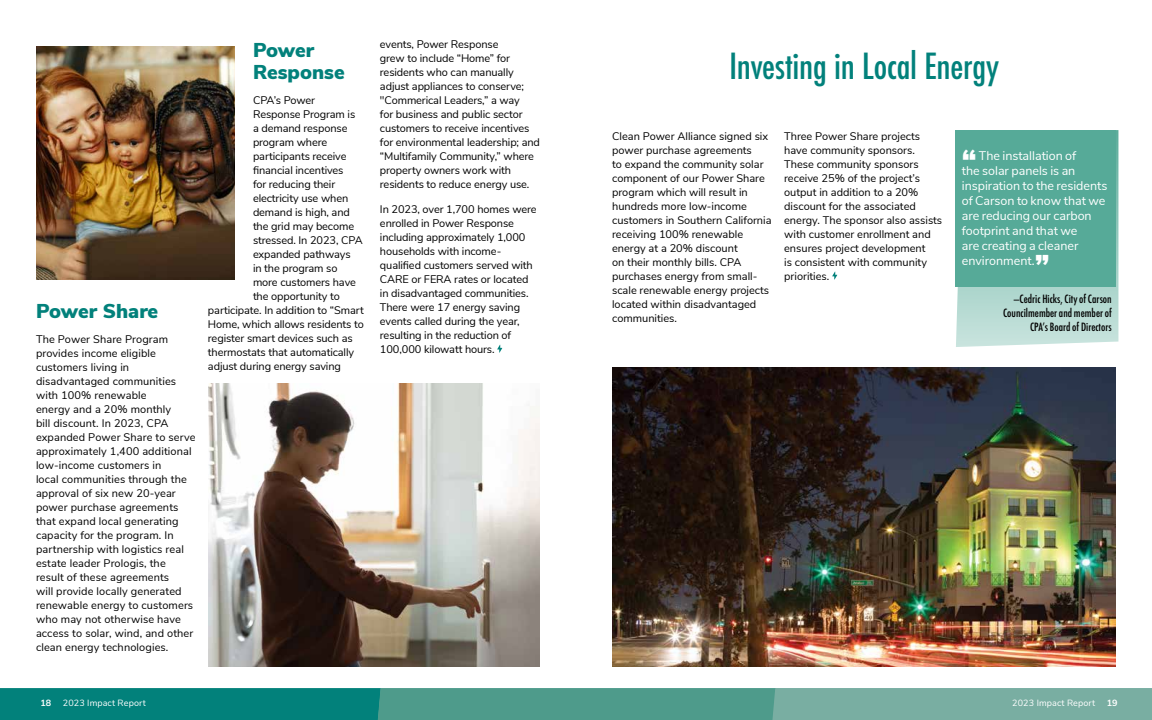
<style>
.page{position:relative;width:1152px;height:720px;background:#fff}
.page>*{position:absolute;margin:0;border:0;box-sizing:border-box;transform-origin:0 0}
.t1{font:500 condensed 35px "Futura";letter-spacing:-.01em;color:#02817b}
.t2{font:900 30px "Nunito Sans";color:#fff}
.t3{font:900 20px/22px "Nunito Sans";color:#02817b}
.t4{font:12.5px/15px "Nunito Sans";color:#fff}
.t5{font:500 condensed 11.1px/14px "Futura";color:#000;text-align:right}
.t6{font:11px/14px "Nunito Sans";color:#000}
.t7{font:9px "Nunito Sans";letter-spacing:.01em;color:#fff}
.t8{font:700 9px "Nunito Sans";color:#fff}
</style>
<div class="page">
<svg style="left:832px;top:272px;width:5px;height:8px"></svg>
<svg style="left:497px;top:345px;width:5px;height:8px"></svg>
<img style="left:36px;top:47px;width:199px;height:232px">
<img style="left:208px;top:384px;width:332px;height:283px">
<svg style="left:956px;top:130px;width:162px;height:217px;background:#72b8a9"></svg>
<svg style="left:0;top:688px;width:1152px;height:32px;background:#42988d"></svg>
<img style="left:612px;top:368px;width:504px;height:299px">
<h3 class="t3" style="left:36px;top:299px;width:124px">Power Share</h3>
<p class="t6" style="left:36px;top:331px;width:161px">The Power Share Program provides income eligible customers living in disadvantaged communities with 100% renewable<br>energy and a 20% monthly<br>bill discount. In 2023, CPA expanded Power Share to serve approximately 1,400 additional low-income customers in<br>local communities through the approval of six new 20-year power purchase agreements that expand local generating capacity for the program. In partnership with logistics real estate leader Prologis, the result of these agreements<br>will provide locally generated renewable energy to customers who may not otherwise have access to solar, wind, and other clean energy technologies.</p>
<h3 class="t3" style="left:253px;top:38px;width:93px">Power<br>Response</h3>
<p class="t6" style="left:253px;top:92px;width:64px">CPA’s Power</p>
<p class="t6" style="left:253px;top:106px;width:104px">Response Program is</p>
<p class="t6" style="left:253px;top:120px;width:96px">a demand response</p>
<p class="t6" style="left:253px;top:134px;width:76px">program where</p>
<p class="t6" style="left:253px;top:148px;width:95px">participants receive</p>
<p class="t6" style="left:253px;top:162px;width:92px">financial incentives</p>
<p class="t6" style="left:253px;top:176px;width:84px">for reducing their</p>
<p class="t6" style="left:253px;top:190px;width:97px">electricity use when</p>
<p class="t6" style="left:253px;top:204px;width:98px">demand is high, and</p>
<p class="t6" style="left:253px;top:218px;width:103px">the grid may become</p>
<p class="t6" style="left:253px;top:232px;width:111px">stressed. In 2023, CPA</p>
<p class="t6" style="left:253px;top:246px;width:99px">expanded pathways</p>
<p class="t6" style="left:253px;top:260px;width:86px">in the program so</p>
<p class="t6" style="left:253px;top:274px;width:104px">more customers have</p>
<p class="t6" style="left:253px;top:288px;width:88px">the opportunity to</p>
<p class="t6" style="left:208px;top:302px;width:157px">participate. In addition to “Smart</p>
<p class="t6" style="left:208px;top:316px;width:157px">Home, which allows residents to</p>
<p class="t6" style="left:208px;top:330px;width:146px">register smart devices such as</p>
<p class="t6" style="left:208px;top:344px;width:148px">thermostats that automatically</p>
<p class="t6" style="left:208px;top:358px;width:134px">adjust during energy saving</p>
<p class="t6" style="left:380px;top:36px;width:162px">events, Power Response<br>grew to include “Home” for residents who can manually adjust appliances to conserve; "Commerical Leaders,” a way<br>for business and public sector customers to receive incentives for environmental leadership; and “Multifamily Community,” where property owners work with residents to reduce energy use.</p>
<p class="t6" style="left:380px;top:201px;width:158px">In 2023, over 1,700 homes were enrolled in Power Response including approximately 1,000 households with income&shy;qualified customers served with<br>CARE or FERA rates or located in disadvantaged communities.<br>There were 17 energy saving events called during the year, resulting in the reduction of<br>100,000 kilowatt hours.</p>
<h1 class="t1" style="left:730px;top:43px;width:271px">Investing in Local Energy</h1>
<p class="t6" style="left:612px;top:128px;width:161px">Clean Power Alliance signed six power purchase agreements<br>to expand the community solar component of our Power Share program which will result in hundreds more low-income customers in Southern California receiving 100% renewable energy at a 20% discount<br>on their monthly bills. CPA purchases energy from small&shy;scale renewable energy projects located within disadvantaged communities.</p>
<p class="t6" style="left:784px;top:128px;width:160px">Three Power Share projects have community sponsors.<br>These community sponsors receive 25% of the project’s output in addition to a 20% discount for the associated energy. The sponsor also assists with customer enrollment and ensures project development<br>is consistent with community priorities.</p>
<h2 class="t2" style="left:962px;top:138px;width:16px">“</h2>
<p class="t4" style="left:962px;top:147px;width:147px;text-indent:17px">The installation of<br>the solar panels is an inspiration to the residents of Carson to know that we are reducing our carbon footprint and that we<br>are creating a cleaner environment.</p>
<h2 class="t2" style="left:1035px;top:243px;width:16px">”</h2>
<p class="t5" style="left:1003px;top:292px;width:110px">—Cedric Hicks, City of Carson<br>Councilmember and member of<br>CPA’s Board of Directors</p>
<p class="t8" style="left:40px;top:697px;width:12px">18</p>
<p class="t7" style="left:63px;top:697px;width:84px">2023 Impact Report</p>
<p class="t7" style="left:1012px;top:697px;width:84px">2023 Impact Report</p>
<p class="t8" style="left:1107px;top:697px;width:12px">19</p>
</div>
